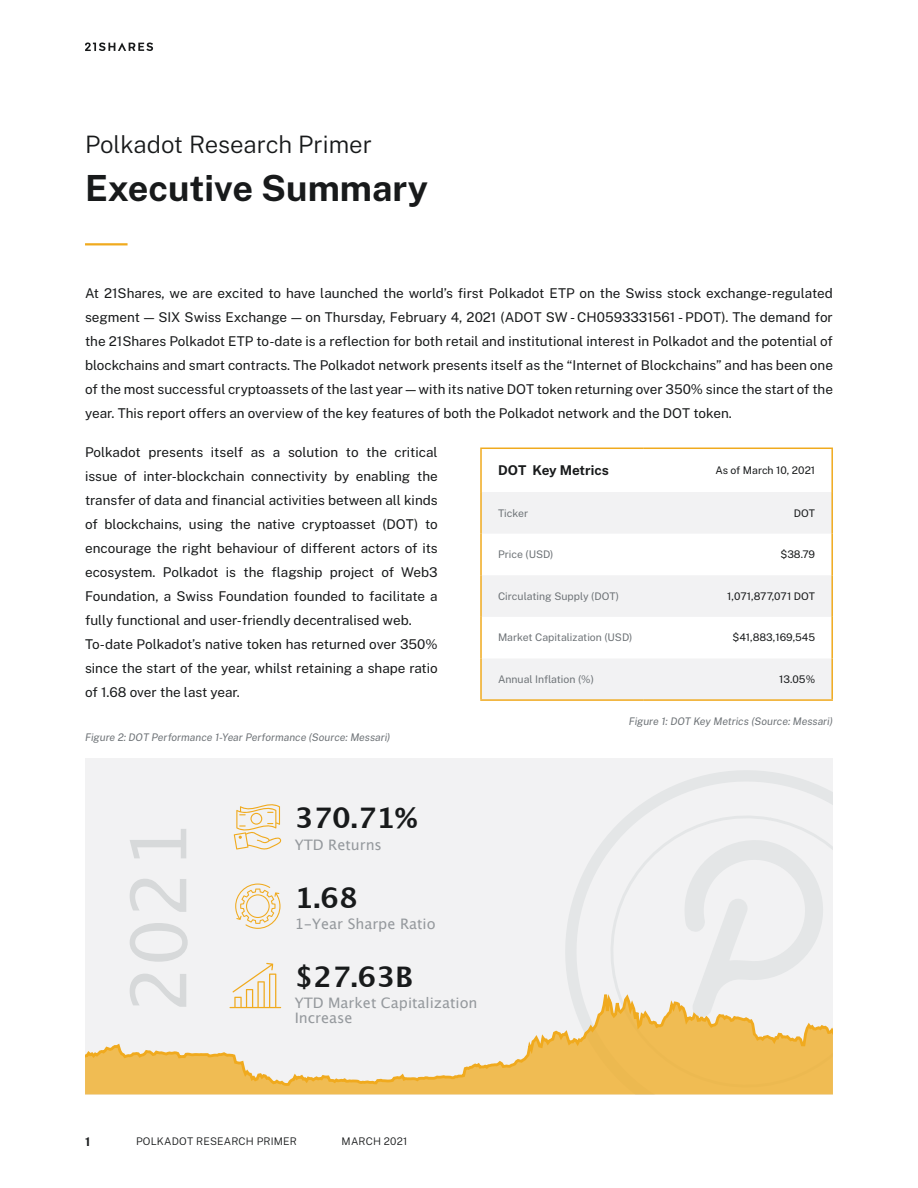
<style>
.page{position:relative;width:918px;height:1188px;background:#fff}
.page>*{position:absolute;margin:0;border:0;box-sizing:border-box;transform-origin:0 0}
.t1{font:76.5px "Lucida Grande";color:#d7d9da}
.t2{font:700 36px "Public Sans";color:#181a1b}
.t3{font:700 28.35px "Lucida Grande";color:#181a1b}
.t4{font:300 24px "Public Sans";color:#181a1b}
.t5{font:14.4px "Lucida Grande";color:#95999d}
.t6{font:13.5px/24px "Public Sans";color:#181a1b;text-align:justify}
.t7{font:700 13.5px "Public Sans";color:#181a1b}
.t8{font:700 12px "Public Sans";color:#181a1b}
.t9{font:italic 10.5px "Public Sans";color:#6e7377}
.t10{font:10.5px "Public Sans";color:#6e7377}
.t11{font:10.5px "Public Sans";color:#181a1b}
.t12{font:300 10.5px "Public Sans";letter-spacing:.015em;color:#181a1b}
</style>
<div class="page">
<hr style="left:85px;top:243px;width:43px;height:2px;background:#f0aa1e">
<svg style="left:482px;top:492px;width:349px;height:207px;fill:#f2f2f3"></svg>
<hr style="left:480px;top:448px;width:164px;height:1px;background:#f0aa1e">
<hr style="left:480px;top:449px;width:2px;height:43px;background:#f0aa1e">
<hr style="left:644px;top:448px;width:189px;height:1px;background:#f0aa1e">
<hr style="left:831px;top:449px;width:2px;height:43px;background:#f0aa1e">
<hr style="left:480px;top:492px;width:2px;height:42px;background:#f0aa1e">
<hr style="left:831px;top:492px;width:2px;height:42px;background:#f0aa1e">
<hr style="left:480px;top:534px;width:2px;height:41px;background:#f0aa1e">
<hr style="left:831px;top:534px;width:2px;height:41px;background:#f0aa1e">
<hr style="left:480px;top:575px;width:2px;height:42px;background:#f0aa1e">
<hr style="left:831px;top:575px;width:2px;height:42px;background:#f0aa1e">
<hr style="left:480px;top:617px;width:2px;height:41px;background:#f0aa1e">
<hr style="left:831px;top:617px;width:2px;height:41px;background:#f0aa1e">
<hr style="left:480px;top:658px;width:2px;height:41px;background:#f0aa1e">
<hr style="left:831px;top:658px;width:2px;height:41px;background:#f0aa1e">
<hr style="left:480px;top:699px;width:164px;height:2px;background:#f0aa1e">
<hr style="left:644px;top:699px;width:189px;height:2px;background:#f0aa1e">
<div style="left:85px;top:758px;width:748px;height:336px;background:#f2f2f3"></div>
<svg style="left:565px;top:770px;width:268px;height:203px"></svg>
<svg style="left:601px;top:806px;width:232px;height:167px"></svg>
<svg style="left:85px;top:973px;width:748px;height:121px"></svg>
<svg style="left:234px;top:804px;width:47px;height:46px"></svg>
<svg style="left:230px;top:963px;width:51px;height:45px"></svg>
<svg style="left:235px;top:884px;width:46px;height:45px"></svg>
<svg style="left:684px;top:836px;width:140px;height:182px"></svg>
<svg style="left:85px;top:43px;width:68px;height:8px"></svg>
<p class="t4" style="left:85px;top:127px;width:288px">Polkadot Research Primer</p>
<p class="t2" style="left:85px;top:160px;width:344px">Executive Summary</p>
<p class="t6" style="left:85px;top:280px;width:749px">At 21Shares, we are excited to have launched the world’s first Polkadot ETP on the Swiss stock exchange-regulated segment — SIX Swiss Exchange — on Thursday, February 4, 2021 (ADOT SW - CH0593331561 - PDOT). The demand for the 21Shares Polkadot ETP to-date is a reflection for both retail and institutional interest in Polkadot and the potential of blockchains and smart contracts. The Polkadot network presents itself as the “Internet of Blockchains” and has been one of the most successful cryptoassets of the last year — with its native DOT token returning over 350% since the start of the year. This report offers an overview of the key features of both the Polkadot network and the DOT token.</p>
<p class="t6" style="left:85px;top:439px;width:354px">Polkadot presents itself as a solution to the critical issue of inter-blockchain connectivity by enabling the transfer of data and financial activities between all kinds of blockchains, using the native cryptoasset (DOT) to encourage the right behaviour of different actors of its ecosystem. Polkadot is the flagship project of Web3<br>Foundation, a Swiss Foundation founded to facilitate a fully functional and user-friendly decentralised web.</p>
<p class="t6" style="left:85px;top:631px;width:354px">To-date Polkadot’s native token has returned over 350% since the start of the year, whilst retaining a shape ratio of 1.68 over the last year.</p>
<p class="t9" style="left:85px;top:730px;width:307px">Figure 2: DOT Performance 1-Year Performance (Source: Messari)</p>
<p class="t7" style="left:498px;top:460px;width:112px">DOT Key Metrics</p>
<p class="t11" style="left:716px;top:462px;width:101px">As of March 10, 2021</p>
<p class="t10" style="left:498px;top:505px;width:32px">Ticker</p>
<p class="t11" style="left:794px;top:505px;width:23px">DOT</p>
<p class="t10" style="left:498px;top:547px;width:57px">Price (USD)</p>
<p class="t11" style="left:780px;top:547px;width:36px">$38.79</p>
<p class="t10" style="left:498px;top:588px;width:123px">Circulating Supply (DOT)</p>
<p class="t11" style="left:727px;top:588px;width:89px">1,071,877,071 DOT</p>
<p class="t10" style="left:498px;top:630px;width:136px">Market Capitalization (USD)</p>
<p class="t11" style="left:732px;top:630px;width:84px">$41,883,169,545</p>
<p class="t10" style="left:498px;top:672px;width:98px">Annual Inflation (%)</p>
<p class="t11" style="left:779px;top:672px;width:37px">13.05%</p>
<p class="t9" style="left:629px;top:714px;width:206px">Figure 1: DOT Key Metrics (Source: Messari)</p>
<p class="t1" style="left:115px;top:1013px;width:193px;rotate:-90deg">2021</p>
<p class="t3" style="left:295px;top:795px;width:124px">370.71%</p>
<p class="t5" style="left:295px;top:836px;width:89px">YTD Returns</p>
<p class="t3" style="left:295px;top:874px;width:65px">1.68</p>
<p class="t5" style="left:295px;top:915px;width:142px">1-Year Sharpe Ratio</p>
<p class="t3" style="left:295px;top:954px;width:120px">$27.63B</p>
<p class="t5" style="left:295px;top:995px;width:184px">YTD Market Capitalization</p>
<p class="t5" style="left:295px;top:1009px;width:59px">Increase</p>
<p class="t8" style="left:85px;top:1132px;width:7px">1</p>
<p class="t12" style="left:136px;top:1134px;width:162px">POLKADOT RESEARCH PRIMER</p>
<p class="t12" style="left:342px;top:1134px;width:67px">MARCH 2021</p>
</div>
